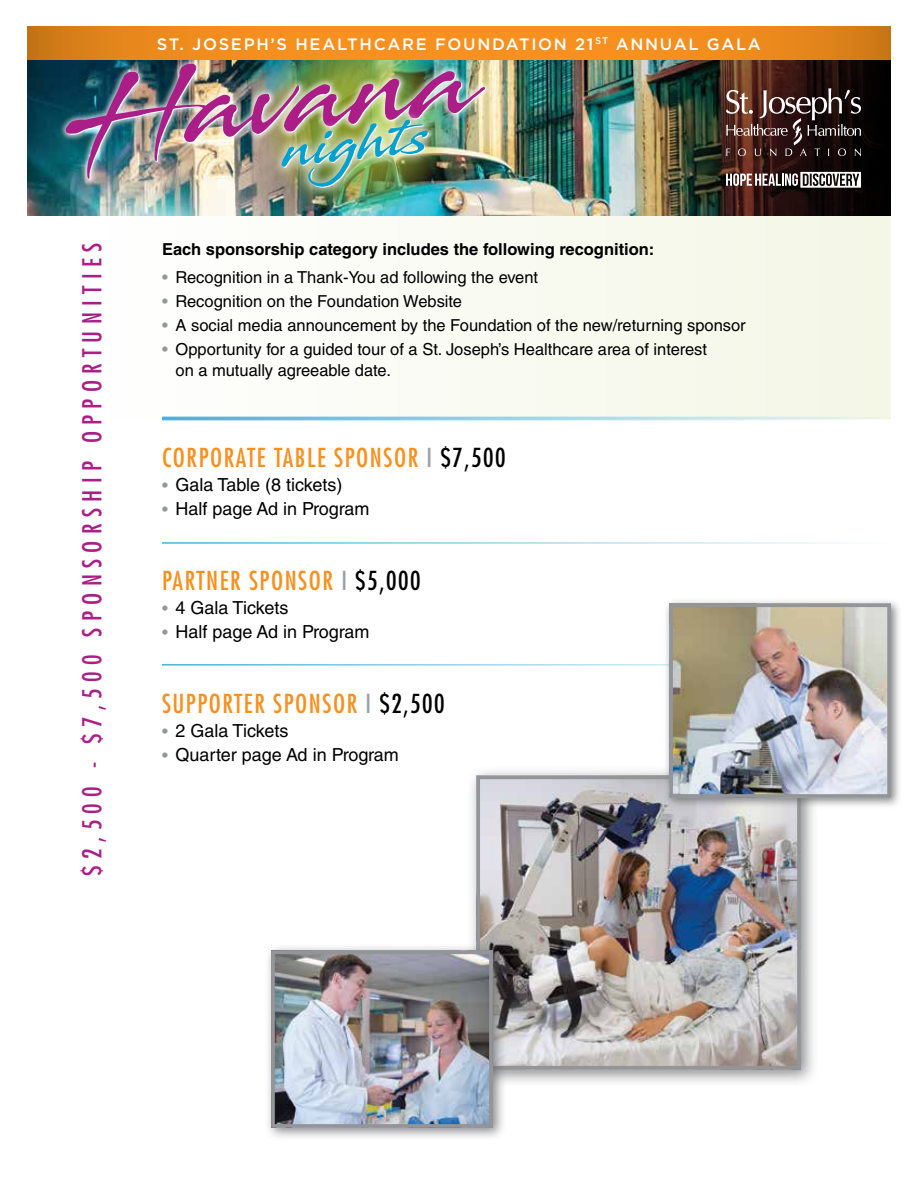
<style>
.page{position:relative;width:918px;height:1188px;background:#fff}
.page>*{position:absolute;margin:0;border:0;box-sizing:border-box;transform-origin:0 0}
.t1{font:condensed 25.5px "Futura Std";letter-spacing:.06em;color:#f7901e}
.t2{font:condensed 25.5px "Futura Std";letter-spacing:.25em;color:#ab1e88}
.t3{font:18px "Helvetica LT Std";color:#000}
.t4{font:16.5px/21px "Helvetica LT Std";color:#000}
.t5{font:700 16.5px "Helvetica LT Std";color:#000}
.t6{font:500 16.5px "Gotham";letter-spacing:.1em;color:#fff}
.s1{color:#939598}
.s2{color:#9fa2a4}
.s3{color:#000}
.s4{font-size:16.5px;color:#939598}
</style>
<div class="page">
<div style="left:109px;top:216px;width:782px;height:202px;background:#f9faf2"></div>
<hr style="left:162px;top:417px;width:729px;height:3px;background:#48b2d9">
<hr style="left:162px;top:542px;width:729px;height:2px;background:#48b2d9">
<hr style="left:162px;top:664px;width:675px;height:2px;background:#48b2d9">
<div style="left:467px;top:766px;width:352px;height:322px;background:#67686b;opacity:.75"></div>
<img style="left:481px;top:780px;width:315px;height:285px">
<div style="left:476px;top:775px;width:325px;height:295px;border:4px solid #939598"></div>
<div style="left:664px;top:598px;width:238px;height:210px;background:#67686b;opacity:.75"></div>
<img style="left:674px;top:608px;width:212px;height:185px">
<div style="left:669px;top:603px;width:222px;height:195px;border:4px solid #939598"></div>
<div style="left:264px;top:944px;width:242px;height:197px;background:#67686b;opacity:.75"></div>
<img style="left:276px;top:955px;width:212px;height:168px">
<div style="left:271px;top:950px;width:222px;height:178px;border:4px solid #939598"></div>
<img style="left:27px;top:59px;width:542px;height:157px">
<img style="left:569px;top:59px;width:322px;height:157px">
<svg style="left:726px;top:88px;width:135px;height:68px;background:#513a36"></svg>
<svg style="left:726px;top:172px;width:135px;height:16px"></svg>
<img style="left:52px;top:26px;width:448px;height:165px">
<img style="left:65px;top:63px;width:420px;height:116px">
<img style="left:266px;top:106px;width:180px;height:99px">
<svg style="left:27px;top:27px;width:864px;height:32px;background:#ed8a1c"></svg>
<p class="t6" style="left:157px;top:33px;width:606px">ST. JOSEPH’S HEALTHCARE FOUNDATION 21<sup>ST</sup> ANNUAL GALA</p>
<h1 class="t2" style="left:77px;top:876px;width:634px;rotate:-90deg">$2,500 - $7,500 SPONSORSHIP OPPORTUNITIES</h1>
<p class="t5" style="left:162px;top:239px;width:494px">Each sponsorship category includes the following recognition:</p>
<p class="t4" style="left:162px;top:266px;width:378px"><span class="s1">•</span> Recognition in a Thank-You ad following the event</p>
<p class="t4" style="left:162px;top:290px;width:302px"><span class="s1">•</span> Recognition on the Foundation Website</p>
<p class="t4" style="left:162px;top:314px;width:585px"><span class="s1">•</span> A social media announcement by the Foundation of the new/returning sponsor</p>
<p class="t4" style="left:175px;top:338px;width:533px;text-indent:-13px"><span class="s1">•</span> Opportunity for a guided tour of a St. Joseph’s Healthcare area of interest on a mutually agreeable date.</p>
<h1 class="t1" style="left:162px;top:442px;width:345px">CORPORATE TABLE SPONSOR <span class="s2">I</span> <span class="s3">$7,500</span></h1>
<p class="t3" style="left:162px;top:474px;width:182px"><span class="s4">•</span> Gala Table (8 tickets)</p>
<p class="t3" style="left:162px;top:498px;width:209px"><span class="s4">•</span> Half page Ad in Program</p>
<h1 class="t1" style="left:162px;top:565px;width:260px">PARTNER SPONSOR <span class="s2">I</span> <span class="s3">$5,000</span></h1>
<p class="t3" style="left:162px;top:597px;width:128px"><span class="s4">•</span> 4 Gala Tickets</p>
<p class="t3" style="left:162px;top:621px;width:209px"><span class="s4">•</span> Half page Ad in Program</p>
<h1 class="t1" style="left:162px;top:688px;width:284px">SUPPORTER SPONSOR <span class="s2">I</span> <span class="s3">$2,500</span></h1>
<p class="t3" style="left:162px;top:720px;width:128px"><span class="s4">•</span> 2 Gala Tickets</p>
<p class="t3" style="left:162px;top:744px;width:238px"><span class="s4">•</span> Quarter page Ad in Program</p>
</div>
